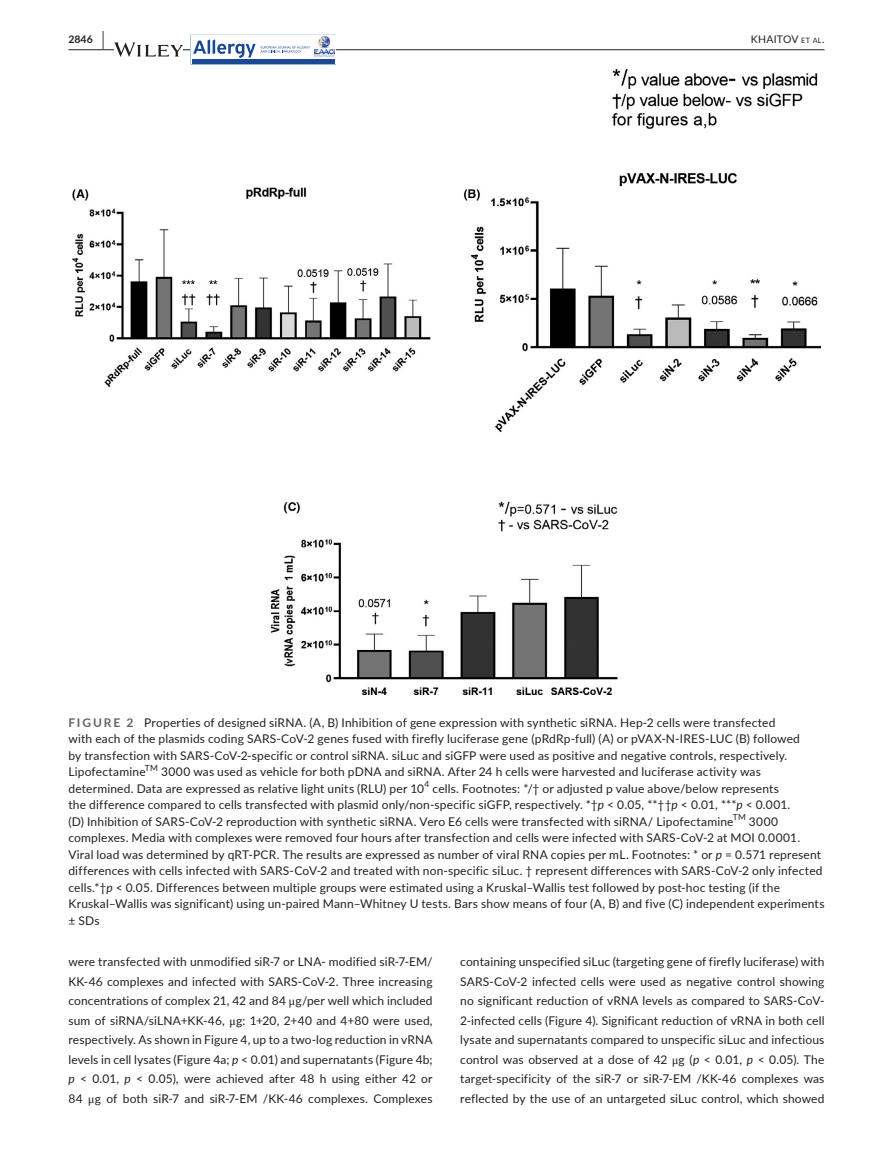
<style>
.page{position:relative;width:893px;height:1174px;background:#fff}
.page>*{position:absolute;margin:0;border:0;box-sizing:border-box;transform-origin:0 0}
.t1{font:12px/19.5px "Lato";letter-spacing:.015em;color:#231f20;text-align:justify}
.t2{font:10.5px "Lato";letter-spacing:.02em;color:#231f20}
.t3{font:700 10.5px "Lato";color:#231f20}
.t4{font:8.4px "Lato";color:#231f20}
.s1{font-size:19.5px}
.s2{font-size:7.35px}
.s3{font-weight:700;color:#636366}
.s4{font-style:italic}
.s5{font-family:"STIX"}
</style>
<div class="page">
<hr style="left:68px;top:49px;width:756px;height:1px;background:#231f20">
<svg style="left:114px;top:42px;width:69px;height:15px"></svg>
<svg style="left:191px;top:39px;width:145px;height:26px"></svg>
<div style="left:192px;top:59px;width:142px;height:5px;background:#1b4896"></div>
<img style="left:313px;top:36px;width:22px;height:22px">
<img style="left:72px;top:69px;width:749px;height:625px">
<p class="t3" style="left:68px;top:31px;width:37px">2846 <span class="s1">|</span></p>
<p class="t2" style="left:751px;top:31px;width:75px">KHAITOV <span class="s2">et al</span>.</p>
<p class="t1" style="left:68px;top:713px;width:733px;line-height:16.5px;text-align:left"><span class="s3">FIGURE 2</span> Properties of designed siRNA. (A, B) Inhibition of gene expression with synthetic siRNA. Hep-2 cells were transfected with each of the plasmids coding SARS-CoV-2 genes fused with firefly luciferase gene (pRdRp-full) (A) or pVAX-N-IRES-LUC (B) followed by transfection with SARS-CoV-2-specific or control siRNA. siLuc and siGFP were used as positive and negative controls, respectively.<br>Lipofectamine<sup>TM</sup> 3000 was used as vehicle for both pDNA and siRNA. After 24 h cells were harvested and luciferase activity was determined. Data are expressed as relative light units (RLU) per 10<sup>4</sup> cells. Footnotes: */† or adjusted p value above/below represents<br>the difference compared to cells transfected with plasmid only/non-specific siGFP, respectively. *†<span class="s4">p</span> &lt; 0.05, **††<span class="s4">p</span> &lt; 0.01, ***<span class="s4">p</span> &lt; 0.001. (D) Inhibition of SARS-CoV-2 reproduction with synthetic siRNA. Vero E6 cells were transfected with siRNA/ Lipofectamine</p>
<p class="t4" style="left:733px;top:811px;width:14px">TM</p>
<p class="t1" style="left:68px;top:812px;width:758px;line-height:16.5px;text-align:left;text-indent:680px">3000 complexes. Media with complexes were removed four hours after transfection and cells were infected with SARS-CoV-2 at MOI 0.0001.<br>Viral load was determined by qRT-PCR. The results are expressed as number of viral RNA copies per mL. Footnotes: * or <span class="s4">p</span> = 0.571 represent differences with cells infected with SARS-CoV-2 and treated with non-specific siLuc. † represent differences with SARS-CoV-2 only infected cells.*†<span class="s4">p</span> &lt; 0.05. Differences between multiple groups were estimated using a Kruskal–Wallis test followed by post-hoc testing (if the Kruskal–Wallis was significant) using un-paired Mann–Whitney U tests. Bars show means of four (A, B) and five (C) independent experiments ± SDs</p>
<p class="t1" style="left:68px;top:951px;width:366px">were transfected with unmodified siR-7 or LNA- modified siR-7-EM/ KK-46 complexes and infected with SARS-CoV-2. Three increasing concentrations of complex 21, 42 and 84 <span class="s5">μ</span>g/per well which included sum of siRNA/siLNA+KK-46, <span class="s5">μ</span>g: 1+20, 2+40 and 4+80 were used, respectively. As shown in Figure 4, up to a two-log reduction in vRNA levels in cell lysates (Figure 4a; <span class="s4">p</span> &lt; 0.01) and supernatants (Figure 4b; <span class="s4">p</span> &lt; 0.01, <span class="s4">p</span> &lt; 0.05), were achieved after 48 h using either 42 or 84 <span class="s5">μ</span>g of both siR-7 and siR-7-EM /KK-46 complexes. Complexes</p>
<p class="t1" style="left:460px;top:951px;width:366px">containing unspecified siLuc (targeting gene of firefly luciferase) with SARS-CoV-2 infected cells were used as negative control showing no significant reduction of vRNA levels as compared to SARS-CoV-2-infected cells (Figure 4). Significant reduction of vRNA in both cell lysate and supernatants compared to unspecific siLuc and infectious control was observed at a dose of 42 <span class="s5">μ</span>g (<span class="s4">p</span> &lt; 0.01, <span class="s4">p</span> &lt; 0.05). The target-specificity of the siR-7 or siR-7-EM /KK-46 complexes was reflected by the use of an untargeted siLuc control, which showed</p>
</div>
